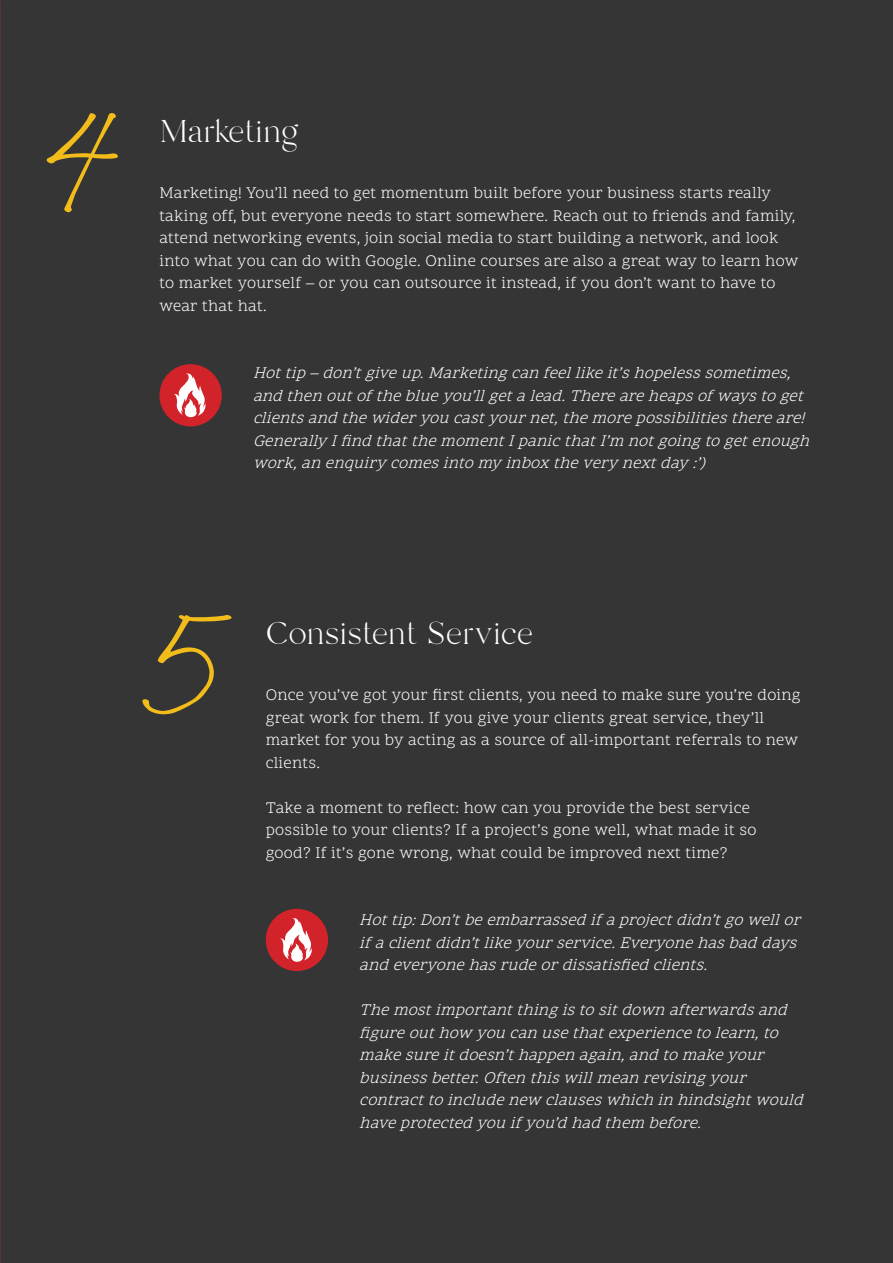
<style>
.page{position:relative;width:893px;height:1263px;background:#353535}
.page>*{position:absolute;margin:0;border:0;box-sizing:border-box;transform-origin:0 0}
.t1{font:109.05px "Haute Couture";color:#f2bd1a}
.t2{font:45px "Branch";letter-spacing:.025em;color:#fff}
.Paragraph{font:16.5px/22.5px "Scope One";letter-spacing:.015em;color:#fff}
.Paragraph-2{font:italic 16.5px/22.5px "Scope One";color:#fff}
</style>
<div class="page">
<div style="left:159px;top:364px;width:63px;height:62px;background:#d2232a;border-radius:50%"></div>
<svg style="left:174px;top:373px;width:32px;height:45px"></svg>
<div style="left:266px;top:909px;width:62px;height:62px;background:#d2232a;border-radius:50%"></div>
<svg style="left:280px;top:918px;width:32px;height:44px"></svg>
<p class="t1" style="left:45px;top:130px;width:75px">4</p>
<h2 class="t2" style="left:159px;top:111px;width:141px">Marketing</h2>
<p class="Paragraph" style="left:159px;top:183px;width:640px">Marketing! You’ll need to get momentum built before your business starts really taking off, but everyone needs to start somewhere. Reach out to friends and family, attend networking events, join social media to start building a network, and look into what you can do with Google. Online courses are also a great way to learn how to market yourself – or you can outsource it instead, if you don’t want to have to wear that hat.</p>
<p class="Paragraph-2" style="left:253px;top:363px;width:563px">Hottip–don’tgiveup.Marketingcanfeellikeit’shopelesssometimes, andthenoutoftheblueyou’llgetalead.Thereareheapsofwaystoget clientsandthewideryoucastyournet,themorepossibilitiesthereare!<br>GenerallyIfindthatthemomentIpanicthatI’m notgoingtogetenough work,anenquirycomesintomyinboxtheverynextday:’)</p>
<p class="t1" style="left:149px;top:630px;width:78px">5</p>
<h2 class="t2" style="left:266px;top:613px;width:269px">Consistent Service</h2>
<p class="Paragraph" style="left:266px;top:685px;width:536px">Once you’ve got your first clients, you need to make sure you’re doing great work for them. If you give your clients great service, they’ll market for you by acting as a source of all-important referrals to new clients.</p>
<p class="Paragraph" style="left:266px;top:798px;width:492px">Take a moment to reflect: how can you provide the best service possible to your clients? If a project’s gone well, what made it so good? If it’s gone wrong, what could be improved next time?</p>
<p class="Paragraph-2" style="left:359px;top:910px;width:448px">Hottip:Don’tbeembarrassedifaprojectdidn’tgowellor ifaclientdidn’tlikeyourservice.Everyonehasbaddays andeveryonehasrudeordissatisfiedclients.</p>
<p class="Paragraph-2" style="left:359px;top:1000px;width:451px">Themostimportantthingistositdownafterwardsand figureouthow youcanusethatexperiencetolearn,to makesureitdoesn’thappenagain,andtomakeyour businessbetter.Oftenthiswillmeanrevisingyour contracttoincludenew clauseswhichinhindsightwould haveprotectedyouifyou’dhadthem before.</p>
</div>
